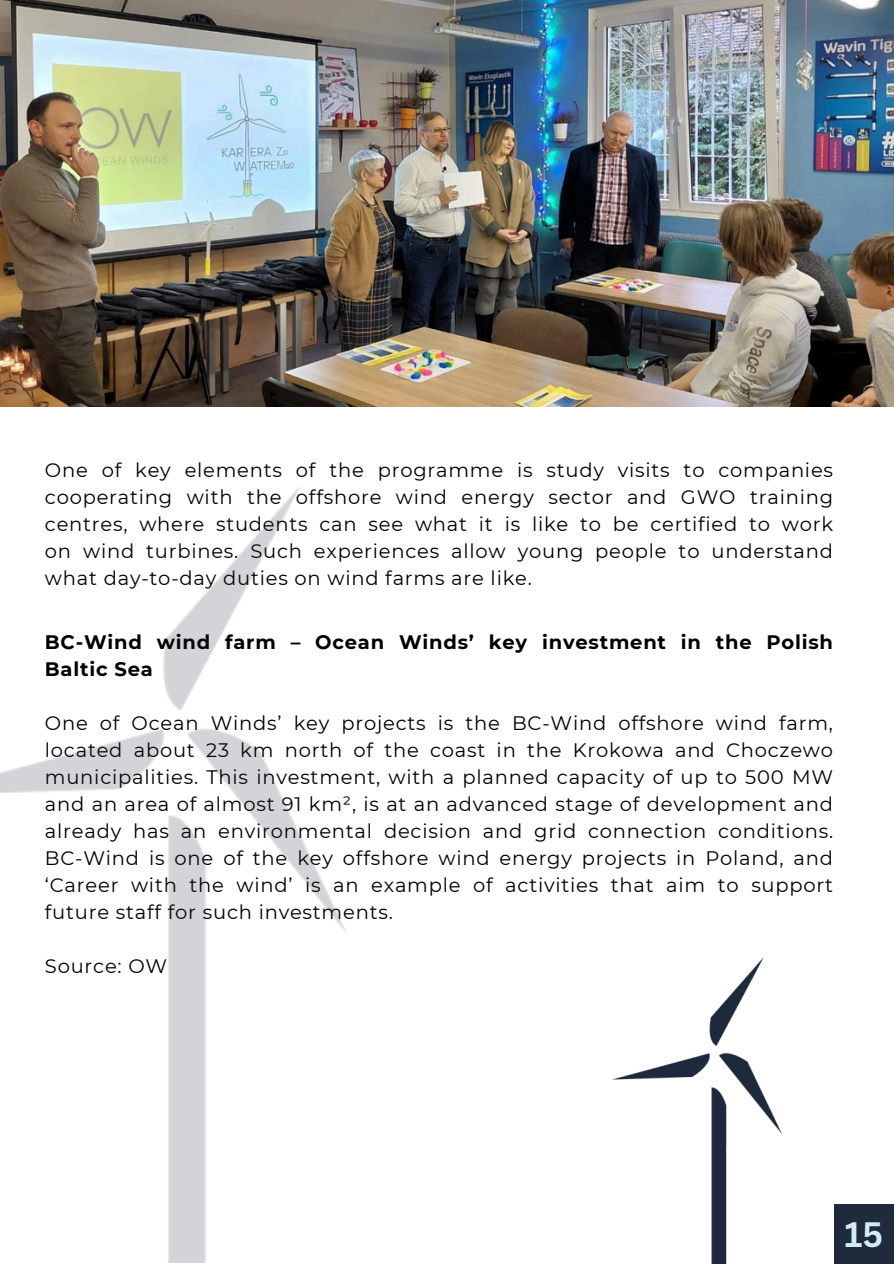
<style>
.page{position:relative;width:894px;height:1264px;background:#fff}
.page>*{position:absolute;margin:0;border:0;box-sizing:border-box;transform-origin:0 0}
.t1{font:700 34.35px "Canva Sans";color:#d2ebfa}
.t2{font:19.5px/27px "Montserrat";letter-spacing:.04em;color:#000001;text-align:justify}
.t3{font:700 19.5px/27px "Montserrat";letter-spacing:.04em;color:#000001}
</style>
<div class="page">
<div style="left:833px;top:1203px;width:60px;height:60px;background:#1f2a3b"></div>
<img style="left:0;top:0;width:893px;height:406px">
<img style="left:0;top:487px;width:347px;height:775px">
<img style="left:612px;top:957px;width:169px;height:306px">
<p class="t2" style="left:45px;top:456px;width:789px">One of key elements of the programme is study visits to companies cooperating with the offshore wind energy sector and GWO training centres, where students can see what it is like to be certified to work on wind turbines. Such experiences allow young people to understand what day-to-day duties on wind farms are like.</p>
<p class="t3" style="left:45px;top:628px;width:789px">BC-Wind wind farm – Ocean Winds’ key investment in the Polish<br>Baltic Sea</p>
<p class="t2" style="left:45px;top:709px;width:789px">One of Ocean Winds’ key projects is the BC-Wind offshore wind farm, located about 23 km north of the coast in the Krokowa and Choczewo municipalities. This investment, with a planned capacity of up to 500 MW and an area of almost 91 km², is at an advanced stage of development and already has an environmental decision and grid connection conditions.<br>BC-Wind is one of the key offshore wind energy projects in Poland, and ‘Career with the wind’ is an example of activities that aim to support future staff for such investments.</p>
<p class="t2" style="left:45px;top:952px;width:124px">Source: OW</p>
<h1 class="t1" style="left:844px;top:1210px;width:40px">15</h1>
</div>
